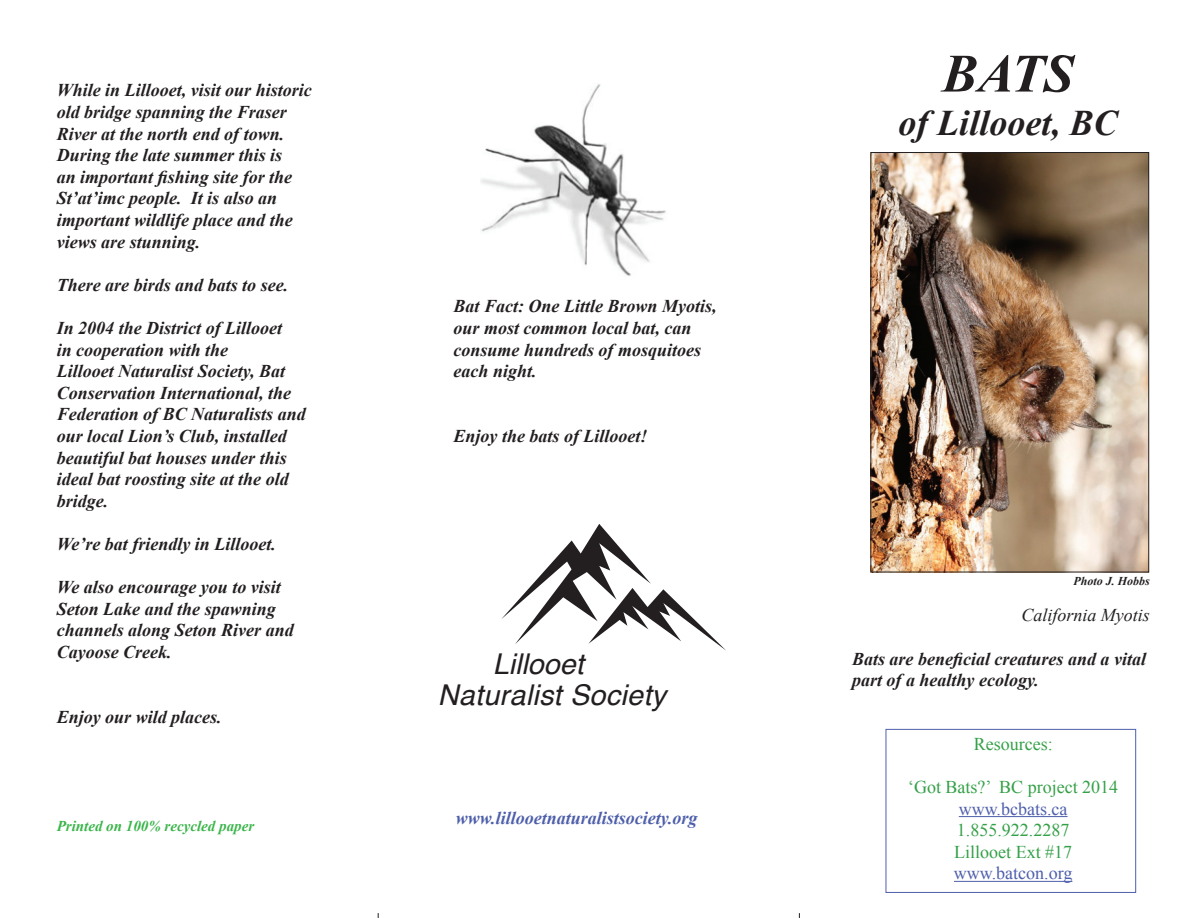
<style>
.page{position:relative;width:1188px;height:918px;background:#fff}
.page>*{position:absolute;margin:0;border:0;box-sizing:border-box;transform-origin:0 0}
.t1{font:italic 700 54px "Times New Roman";color:#231f20}
.t2{font:italic 700 36px "Times New Roman";color:#231f20}
.t3{font:italic 28.65px/31.3px "Helvetica";letter-spacing:.01em;color:#231f20}
.t4{font:italic 700 18px/21.6px "Times New Roman";color:#231f20}
.t5{font:18px/21.6px "Times New Roman";color:#34a047}
.t6{font:italic 700 18px "Times New Roman";color:#4e5fab}
.t7{font:18px "Times New Roman";color:#4e5fab}
.t8{font:italic 18px "Times New Roman";color:#231f20}
.t9{font:italic 700 15px "Times New Roman";color:#3ab54a}
.t10{font:italic 700 12px "Times New Roman";color:#231f20}
</style>
<div class="page">
<img style="left:480px;top:84px;width:186px;height:192px">
<svg style="left:501px;top:524px;width:225px;height:127px"></svg>
<img style="left:872px;top:154px;width:275px;height:416px">
<div style="left:870px;top:152px;width:279px;height:420px;border:1px solid #231f20"></div>
<div style="left:886px;top:729px;width:250px;height:164px;border:1px solid #4e5fab"></div>
<hr style="left:959px;top:816px;width:109px;height:1px;background:#4e5fab">
<hr style="left:954px;top:881px;width:118px;height:1px;background:#4e5fab">
<p class="t4" style="left:57px;top:79px;width:257px">While in Lillooet, visit our historic old bridge spanning the Fraser<br>River at the north end of town.<br>During the late summer this is<br>an important fishing site for the<br>St’at’imc people. It is also an important wildlife place and the views are stunning.</p>
<p class="t4" style="left:57px;top:274px;width:233px">There are birds and bats to see.</p>
<p class="t4" style="left:57px;top:317px;width:251px">In 2004 the District of Lillooet<br>in cooperation with the<br>Lillooet Naturalist Society, Bat<br>Conservation International, the<br>Federation of BC Naturalists and our local Lion’s Club, installed beautiful bat houses under this ideal bat roosting site at the old bridge.</p>
<p class="t4" style="left:57px;top:533px;width:221px">We’re bat friendly in Lillooet.</p>
<p class="t4" style="left:57px;top:576px;width:239px">We also encourage you to visit<br>Seton Lake and the spawning channels along Seton River and<br>Cayoose Creek.</p>
<p class="t4" style="left:57px;top:706px;width:167px">Enjoy our wild places.</p>
<p class="t9" style="left:57px;top:817px;width:199px">Printed on 100% recycled paper</p>
<p class="t4" style="left:454px;top:295px;width:265px">Bat Fact: One Little Brown Myotis, our most common local bat, can consume hundreds of mosquitoes each night.</p>
<p class="t4" style="left:454px;top:425px;width:196px">Enjoy the bats of Lillooet!</p>
<h3 class="t3" style="left:438px;top:648px;width:230px;text-indent:55px">Lillooet<br>Naturalist Society</h3>
<p class="t6" style="left:456px;top:808px;width:243px">www.lillooetnaturalistsociety.org</p>
<h1 class="t1" style="left:942px;top:42px;width:134px">BATS</h1>
<h2 class="t2" style="left:898px;top:102px;width:221px">of Lillooet, BC</h2>
<p class="t10" style="left:1074px;top:574px;width:78px">Photo J. Hobbs</p>
<p class="t8" style="left:1021px;top:605px;width:130px">California Myotis</p>
<p class="t4" style="left:852px;top:648px;width:296px">Bats are beneficial creatures and a vital part of a healthy ecology.</p>
<p class="t5" style="left:974px;top:733px;width:80px">Resources:</p>
<p class="t5" style="left:908px;top:776px;width:212px">‘Got Bats?’ BC project 2014</p>
<p class="t7" style="left:959px;top:798px;width:110px">www.bcbats.ca</p>
<p class="t5" style="left:954px;top:819px;width:120px">1.855.922.2287<br>Lillooet Ext #17</p>
<p class="t7" style="left:954px;top:863px;width:120px">www.batcon.org</p>
</div>
